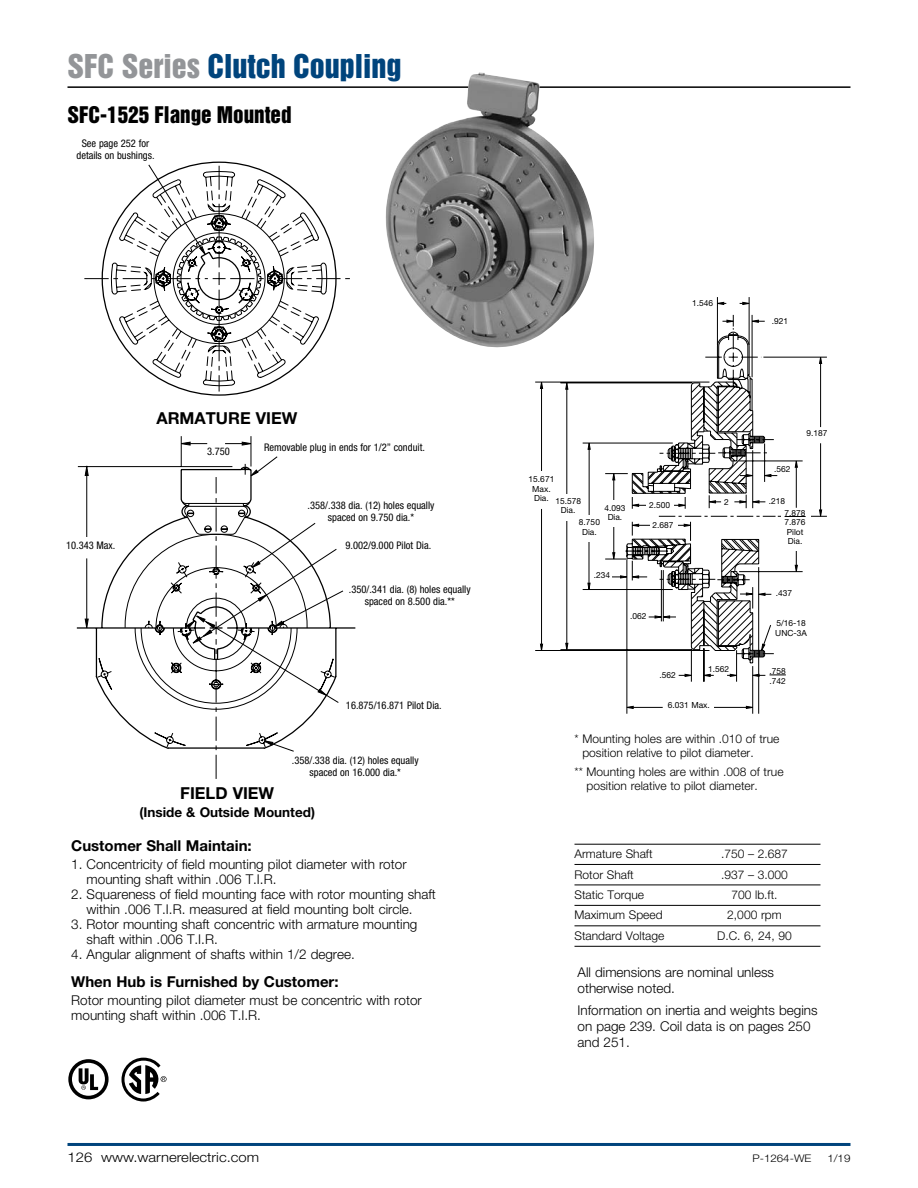
<style>
.page{position:relative;width:918px;height:1188px;background:#fff}
.page>*{position:absolute;margin:0;border:0;box-sizing:border-box;transform-origin:0 0}
.t1{font:30px "Helvetica Inserat LT Std";color:#00447c}
.t2{font:21px "Helvetica Inserat LT Std";color:#000}
.Paragraph_Head_2{font:700 16.5px "Helvetica Neue LT Std";color:#000}
.Paragraph_Subhead{font:700 15px "Helvetica Neue LT Std";color:#000}
.New_Body_Copy{font:300 13.5px/15px "Helvetica Neue LT Std";color:#000}
.New_Body_Copy-2{font:300 13.5px "Helvetica Neue LT Std";color:#000;scale:1.1 1}
.Paragraph_Subhead-2{font:700 13.5px "Helvetica Neue LT Std";color:#000}
.New_Body_Copy-3{font:300 12px/13.5px "Helvetica Neue LT Std";color:#000}
.New_Table_Body{font:300 12px "Helvetica Neue LT Std";color:#000}
.Callouts{font:condensed 10.5px/12px "Helvetica Neue LT Std";color:#000;text-align:center}
.t3{font:300 10.5px "Helvetica Neue LT Std";color:#000;scale:1.1 1}
.Callouts-2{font:8.4px/9.6px "Helvetica Neue LT Std";color:#000;text-align:center}
.s1{color:#939598}
</style>
<div class="page">
<hr style="left:68px;top:86px;width:782px;height:2px;background:#000">
<hr style="left:68px;top:1143px;width:782px;height:3px;background:#00447c">
<svg style="left:76px;top:436px;width:268px;height:316px"></svg>
<svg style="left:85px;top:619px;width:4px;height:12px"></svg>
<svg style="left:178px;top:442px;width:13px;height:4px"></svg>
<svg style="left:85px;top:464px;width:4px;height:12px"></svg>
<svg style="left:242px;top:442px;width:12px;height:4px"></svg>
<svg style="left:250px;top:561px;width:11px;height:8px"></svg>
<svg style="left:272px;top:621px;width:12px;height:7px"></svg>
<svg style="left:261px;top:740px;width:12px;height:6px"></svg>
<svg style="left:317px;top:689px;width:12px;height:8px"></svg>
<svg style="left:258px;top:593px;width:11px;height:9px"></svg>
<svg style="left:186px;top:615px;width:29px;height:30px"></svg>
<svg style="left:249px;top:469px;width:10px;height:8px"></svg>
<hr style="left:574px;top:844px;width:246px;height:1px;background:#000">
<hr style="left:574px;top:864px;width:246px;height:1px;background:#000">
<hr style="left:574px;top:885px;width:246px;height:1px;background:#000">
<hr style="left:574px;top:905px;width:246px;height:1px;background:#000">
<hr style="left:574px;top:925px;width:246px;height:1px;background:#000">
<hr style="left:574px;top:946px;width:246px;height:1px;background:#000">
<svg style="left:101px;top:185px;width:47px;height:187px"></svg>
<svg style="left:148px;top:161px;width:202px;height:235px"></svg>
<svg style="left:199px;top:246px;width:8px;height:11px"></svg>
<svg style="left:535px;top:297px;width:292px;height:417px"></svg>
<svg style="left:588px;top:583px;width:2px;height:9px"></svg>
<svg style="left:588px;top:441px;width:3px;height:9px"></svg>
<svg style="left:625px;top:706px;width:9px;height:3px"></svg>
<svg style="left:565px;top:381px;width:3px;height:9px"></svg>
<svg style="left:540px;top:380px;width:3px;height:9px"></svg>
<svg style="left:540px;top:644px;width:3px;height:9px"></svg>
<svg style="left:565px;top:643px;width:3px;height:9px"></svg>
<svg style="left:702px;top:674px;width:9px;height:3px"></svg>
<svg style="left:685px;top:674px;width:8px;height:3px"></svg>
<svg style="left:730px;top:674px;width:9px;height:3px"></svg>
<svg style="left:746px;top:706px;width:9px;height:3px"></svg>
<svg style="left:751px;top:674px;width:8px;height:3px"></svg>
<svg style="left:715px;top:302px;width:9px;height:3px"></svg>
<svg style="left:742px;top:302px;width:9px;height:3px"></svg>
<svg style="left:819px;top:355px;width:3px;height:9px"></svg>
<svg style="left:795px;top:565px;width:3px;height:9px"></svg>
<svg style="left:819px;top:510px;width:3px;height:8px"></svg>
<svg style="left:795px;top:459px;width:3px;height:9px"></svg>
<svg style="left:612px;top:320px;width:164px;height:344px"></svg>
<svg style="left:770px;top:675px;width:16px;height:1px"></svg>
<div style="left:536px;top:471px;width:13px;height:27px;background:#fff"></div>
<div style="left:561px;top:494px;width:13px;height:26px;background:#fff"></div>
<div style="left:584px;top:516px;width:13px;height:26px;background:#fff"></div>
<div style="left:608px;top:500px;width:13px;height:26px;background:#fff"></div>
<div style="left:646px;top:502px;width:28px;height:10px;background:#fff"></div>
<div style="left:650px;top:519px;width:27px;height:12px;background:#fff"></div>
<div style="left:781px;top:511px;width:30px;height:39px;background:#fff"></div>
<svg style="left:785px;top:516px;width:21px;height:1px"></svg>
<div style="left:663px;top:700px;width:50px;height:14px;background:#fff"></div>
<svg style="left:68px;top:1059px;width:41px;height:40px"></svg>
<svg style="left:121px;top:1057px;width:46px;height:45px"></svg>
<img style="left:384px;top:72px;width:211px;height:285px">
<p class="t1" style="left:68px;top:48px;width:335px"><span class="s1">SFC Series</span> Clutch Coupling</p>
<p class="t2" style="left:68px;top:102px;width:226px">SFC-1525 Flange Mounted</p>
<p class="Callouts" style="left:76px;top:137px;width:80px">See page 252 for details on bushings.</p>
<p class="Paragraph_Head_2" style="left:156px;top:408px;width:142px">ARMATURE VIEW</p>
<p class="Callouts" style="left:66px;top:539px;width:51px">10.343 Max.</p>
<p class="Callouts" style="left:207px;top:445px;width:24px">3.750</p>
<p class="Callouts" style="left:264px;top:441px;width:162px">Removable plug in ends for 1/2” conduit.</p>
<p class="Callouts" style="left:308px;top:499px;width:128px">.358/.338 dia. (12) holes equally spaced on 9.750 dia.*</p>
<p class="Callouts" style="left:345px;top:539px;width:87px">9.002/9.000 Pilot Dia.</p>
<p class="Callouts" style="left:349px;top:584px;width:123px">.350/.341 dia. (8) holes equally spaced on 8.500 dia.**</p>
<p class="Callouts" style="left:346px;top:699px;width:97px">16.875/16.871 Pilot Dia.</p>
<p class="Callouts" style="left:292px;top:755px;width:128px">.358/.338 dia. (12) holes equally spaced on 16.000 dia.*</p>
<p class="Paragraph_Head_2" style="left:180px;top:783px;width:95px">FIELD VIEW</p>
<p class="Paragraph_Subhead-2" style="left:139px;top:804px;width:177px">(Inside &amp; Outside Mounted)</p>
<p class="Paragraph_Subhead" style="left:71px;top:836px;width:182px">Customer Shall Maintain:</p>
<p class="New_Body_Copy" style="left:87px;top:856px;width:321px;text-indent:-15px">1. Concentricity of field mounting pilot diameter with rotor mounting shaft within .006 T.I.R.</p>
<p class="New_Body_Copy" style="left:71px;top:886px;width:366px;text-align:center">2. Squareness of field mounting face with rotor mounting shaft within .006 T.I.R. measured at field mounting bolt circle.</p>
<p class="New_Body_Copy" style="left:87px;top:916px;width:332px;text-indent:-15px">3. Rotor mounting shaft concentric with armature mounting shaft within .006 T.I.R.</p>
<p class="New_Body_Copy" style="left:71px;top:946px;width:285px">4. Angular alignment of shafts within 1/2 degree.</p>
<p class="Paragraph_Subhead" style="left:71px;top:972px;width:269px">When Hub is Furnished by Customer:</p>
<p class="New_Body_Copy" style="left:71px;top:993px;width:352px">Rotor mounting pilot diameter must be concentric with rotor mounting shaft within .006 T.I.R.</p>
<p class="Callouts-2" style="left:692px;top:298px;width:23px">1.546</p>
<p class="Callouts-2" style="left:772px;top:316px;width:18px">.921</p>
<p class="Callouts-2" style="left:529px;top:474px;width:27px">15.671<br>Max.<br>Dia.</p>
<p class="Callouts-2" style="left:555px;top:496px;width:27px">15.578<br>Dia.</p>
<p class="Callouts-2" style="left:579px;top:517px;width:23px">8.750<br>Dia.</p>
<p class="Callouts-2" style="left:604px;top:503px;width:23px">4.093<br>Dia.</p>
<p class="Callouts-2" style="left:649px;top:501px;width:23px">2.500</p>
<p class="Callouts-2" style="left:652px;top:520px;width:23px">2.687</p>
<p class="Callouts-2" style="left:594px;top:570px;width:18px">.234</p>
<p class="Callouts-2" style="left:630px;top:611px;width:18px">.062</p>
<p class="Callouts-2" style="left:659px;top:670px;width:18px">.562</p>
<p class="Callouts-2" style="left:774px;top:465px;width:18px">.562</p>
<p class="Callouts-2" style="left:724px;top:497px;width:6px">2</p>
<p class="Callouts-2" style="left:769px;top:496px;width:18px">.218</p>
<p class="Callouts-2" style="left:806px;top:429px;width:23px">9.187</p>
<p class="Callouts-2" style="left:785px;top:508px;width:23px">7.878</p>
<p class="Callouts-2" style="left:785px;top:517px;width:23px;text-align:left">7.876<br>Pilot<br>Dia.</p>
<p class="Callouts-2" style="left:776px;top:588px;width:18px">.437</p>
<p class="Callouts-2" style="left:708px;top:664px;width:23px">1.562</p>
<p class="Callouts-2" style="left:775px;top:618px;width:33px;text-align:left">5/16-18<br>UNC-3A</p>
<p class="Callouts-2" style="left:770px;top:666px;width:18px">.758</p>
<p class="Callouts-2" style="left:770px;top:676px;width:18px">.742</p>
<p class="Callouts-2" style="left:668px;top:700px;width:44px">6.031 Max.</p>
<p class="New_Body_Copy-3" style="left:582px;top:732px;width:198px;text-indent:-8px">* Mounting holes are within .010 of true position relative to pilot diameter.</p>
<p class="New_Body_Copy-3" style="left:587px;top:765px;width:198px;text-indent:-12px">** Mounting holes are within .008 of true position relative to pilot diameter.</p>
<p class="New_Table_Body" style="left:574px;top:846px;width:80px">Armature Shaft</p>
<p class="New_Table_Body" style="left:721px;top:846px;width:68px">.750 – 2.687</p>
<p class="New_Table_Body" style="left:574px;top:867px;width:61px">Rotor Shaft</p>
<p class="New_Table_Body" style="left:721px;top:867px;width:68px">.937 – 3.000</p>
<p class="New_Table_Body" style="left:574px;top:887px;width:71px">Static Torque</p>
<p class="New_Table_Body" style="left:731px;top:887px;width:48px">700 lb.ft.</p>
<p class="New_Table_Body" style="left:574px;top:908px;width:90px">Maximum Speed</p>
<p class="New_Table_Body" style="left:727px;top:908px;width:56px">2,000 rpm</p>
<p class="New_Table_Body" style="left:574px;top:928px;width:91px">Standard Voltage</p>
<p class="New_Table_Body" style="left:717px;top:928px;width:76px">D.C. 6, 24, 90</p>
<p class="New_Body_Copy" style="left:578px;top:963px;width:198px;line-height:16.2px">All dimensions are nominal unless otherwise noted.</p>
<p class="New_Body_Copy" style="left:578px;top:1002px;width:242px;line-height:16.2px">Information on inertia and weights begins on page 239. Coil data is on pages 250 and 251.</p>
<p class="New_Body_Copy-2" style="left:68px;top:1149px;width:176px">126 www.warnerelectric.com</p>
<p class="t3" style="left:752px;top:1152px;width:55px">P-1264-WE</p>
<p class="t3" style="left:827px;top:1152px;width:23px">1/19</p>
</div>
